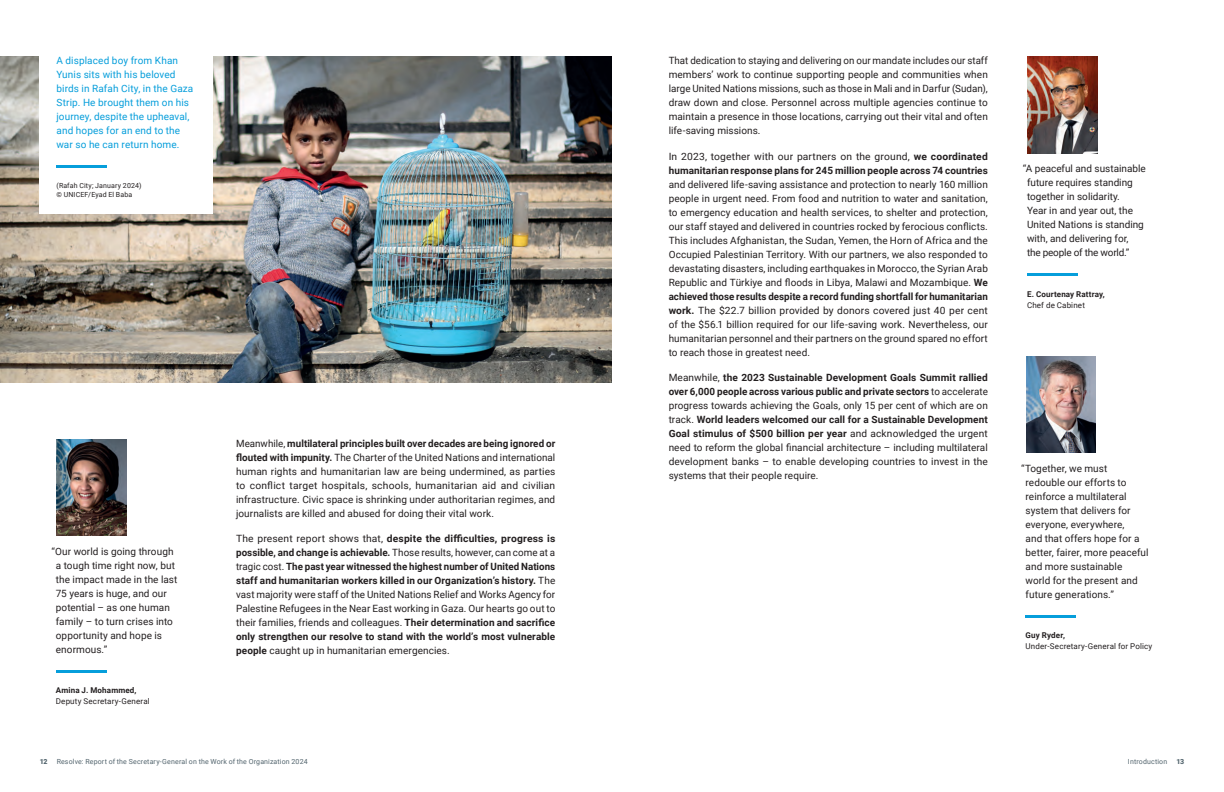
<style>
.page{position:relative;width:1224px;height:792px;background:#fff}
.page>*{position:absolute;margin:0;border:0;box-sizing:border-box;transform-origin:0 0}
.Body_copy{font:10px/14px "Roboto";letter-spacing:.005em;color:#231f20;text-align:justify}
.Body_copy-2{font:700 10px/14px "Roboto";letter-spacing:.01em;color:#231f20;text-align:justify}
.Caption_blue_text{font:10px/14px "Roboto";letter-spacing:.01em;color:#069edb}
.Quote_signature{font:8px/11px "Roboto";letter-spacing:.02em;color:#231f20}
.Quote_signature-2{font:700 8px/11px "Roboto";letter-spacing:.02em;color:#231f20}
.t1{font:7px "Roboto";letter-spacing:.02em;color:#53656e}
.Caption_copyright_black{font:7px/9px "Roboto";letter-spacing:.02em;color:#231f20}
.t2{font:900 7px "Roboto";color:#53656e}
.s1{font-weight:700}
.s2{font-weight:400}
</style>
<div class="page">
<img style="left:0;top:57px;width:612px;height:326px">
<div style="left:39px;top:40px;width:174px;height:174px;background:#fff"></div>
<hr style="left:56px;top:165px;width:51px;height:3px;background:#069edb">
<img style="left:56px;top:439px;width:70px;height:97px">
<hr style="left:56px;top:670px;width:50px;height:3px;background:#069edb">
<img style="left:1028px;top:57px;width:69px;height:96px">
<hr style="left:1027px;top:273px;width:50px;height:3px;background:#069edb">
<img style="left:1026px;top:356px;width:70px;height:97px">
<hr style="left:1026px;top:615px;width:50px;height:3px;background:#069edb">
<p class="Caption_blue_text" style="left:56px;top:53px;width:138px">A displaced boy from Khan<br>Yunis sits with his beloved birds in Rafah City, in the Gaza<br>Strip. He brought them on his journey, despite the upheaval, and hopes for an end to the war so he can return home.</p>
<p class="Caption_copyright_black" style="left:56px;top:181px;width:87px">(Rafah City; January 2024) © UNICEF/Eyad El Baba</p>
<p class="Body_copy" style="left:56px;top:544px;width:123px;text-align:left;text-indent:-4px">“Our world is going through a tough time right now, but the impact made in the last<br>75 years is huge, and our potential – as one human family – to turn crises into opportunity and hope is enormous.”</p>
<p class="Quote_signature" style="left:56px;top:685px;width:95px"><span class="s1">Amina J. Mohammed,<br></span>Deputy Secretary-General</p>
<p class="Body_copy" style="left:236px;top:436px;width:321px">Meanwhile, <span class="s1">multilateral principles built over decades are being ignored or flouted with impunity.</span> The Charter of the United Nations and international human rights and humanitarian law are being undermined, as parties to conflict target hospitals, schools, humanitarian aid and civilian infrastructure. Civic space is shrinking under authoritarian regimes, and journalists are killed and abused for doing their vital work.</p>
<p class="Body_copy-2" style="left:236px;top:531px;width:321px"><span class="s2">The present report shows that,</span> despite the difficulties, progress is possible, and change is achievable. <span class="s2">Those results, however, can come at a tragic cost.</span> The past year witnessed the highest number of United Nations staff and humanitarian workers killed in our Organization’s history. <span class="s2">The vast majority were staff of the United Nations Relief and Works Agency for Palestine Refugees in the Near East working in Gaza. Our hearts go out to their families, friends and colleagues.</span> Their determination and sacrifice only strengthen our resolve to stand with the world’s most vulnerable people <span class="s2">caught up in humanitarian emergencies.</span></p>
<p class="Body_copy" style="left:669px;top:53px;width:321px">That dedication to staying and delivering on our mandate includes our staff members’ work to continue supporting people and communities when large United Nations missions, such as those in Mali and in Darfur (Sudan), draw down and close. Personnel across multiple agencies continue to maintain a presence in those locations, carrying out their vital and often life-saving missions.</p>
<p class="Body_copy" style="left:669px;top:149px;width:321px">In 2023, together with our partners on the ground, <span class="s1">we coordinated humanitarian response plans for 245 million people across 74 countries </span>and delivered life-saving assistance and protection to nearly 160 million people in urgent need. From food and nutrition to water and sanitation, to emergency education and health services, to shelter and protection, our staff stayed and delivered in countries rocked by ferocious conflicts.<br>This includes Afghanistan, the Sudan, Yemen, the Horn of Africa and the Occupied Palestinian Territory. With our partners, we also responded to devastating disasters, including earthquakes in Morocco, the Syrian Arab Republic and Türkiye and floods in Libya, Malawi and Mozambique. <span class="s1">We achieved those results despite a record funding shortfall for humanitarian work.</span> The $22.7 billion provided by donors covered just 40 per cent of the $56.1 billion required for our life-saving work. Nevertheless, our humanitarian personnel and their partners on the ground spared no effort to reach those in greatest need.</p>
<p class="Body_copy" style="left:669px;top:370px;width:321px">Meanwhile, <span class="s1">the 2023 Sustainable Development Goals Summit rallied over 6,000 people across various public and private sectors</span> to accelerate progress towards achieving the Goals, only 15 per cent of which are on track. <span class="s1">World leaders welcomed our call for a Sustainable Development Goal stimulus of $500 billion per year</span> and acknowledged the urgent need to reform the global financial architecture – including multilateral development banks – to enable developing countries to invest in the systems that their people require.</p>
<p class="Body_copy" style="left:1027px;top:161px;width:120px;text-align:left;text-indent:-4px">“A peaceful and sustainable future requires standing together in solidarity.<br>Year in and year out, the<br>United Nations is standing with, and delivering for,<br>the people of the world.”</p>
<p class="Quote_signature-2" style="left:1027px;top:288px;width:79px">E. Courtenay Rattray,<br><span class="s2">Chef de Cabinet</span></p>
<p class="Body_copy" style="left:1026px;top:461px;width:125px;text-align:left;text-indent:-4px">“Together, we must redouble our efforts to reinforce a multilateral system that delivers for everyone, everywhere,<br>and that offers hope for a better, fairer, more peaceful and more sustainable world for the present and future generations.”</p>
<p class="Quote_signature" style="left:1026px;top:630px;width:128px"><span class="s1">Guy Ryder,<br></span>Under-Secretary-General for Policy</p>
<p class="t2" style="left:40px;top:756px;width:9px">12</p>
<p class="t1" style="left:57px;top:756px;width:253px">Resolve: Report of the Secretary-General on the Work of the Organization 2024</p>
<p class="t1" style="left:1128px;top:756px;width:41px">Introduction</p>
<p class="t2" style="left:1176px;top:756px;width:9px">13</p>
</div>
